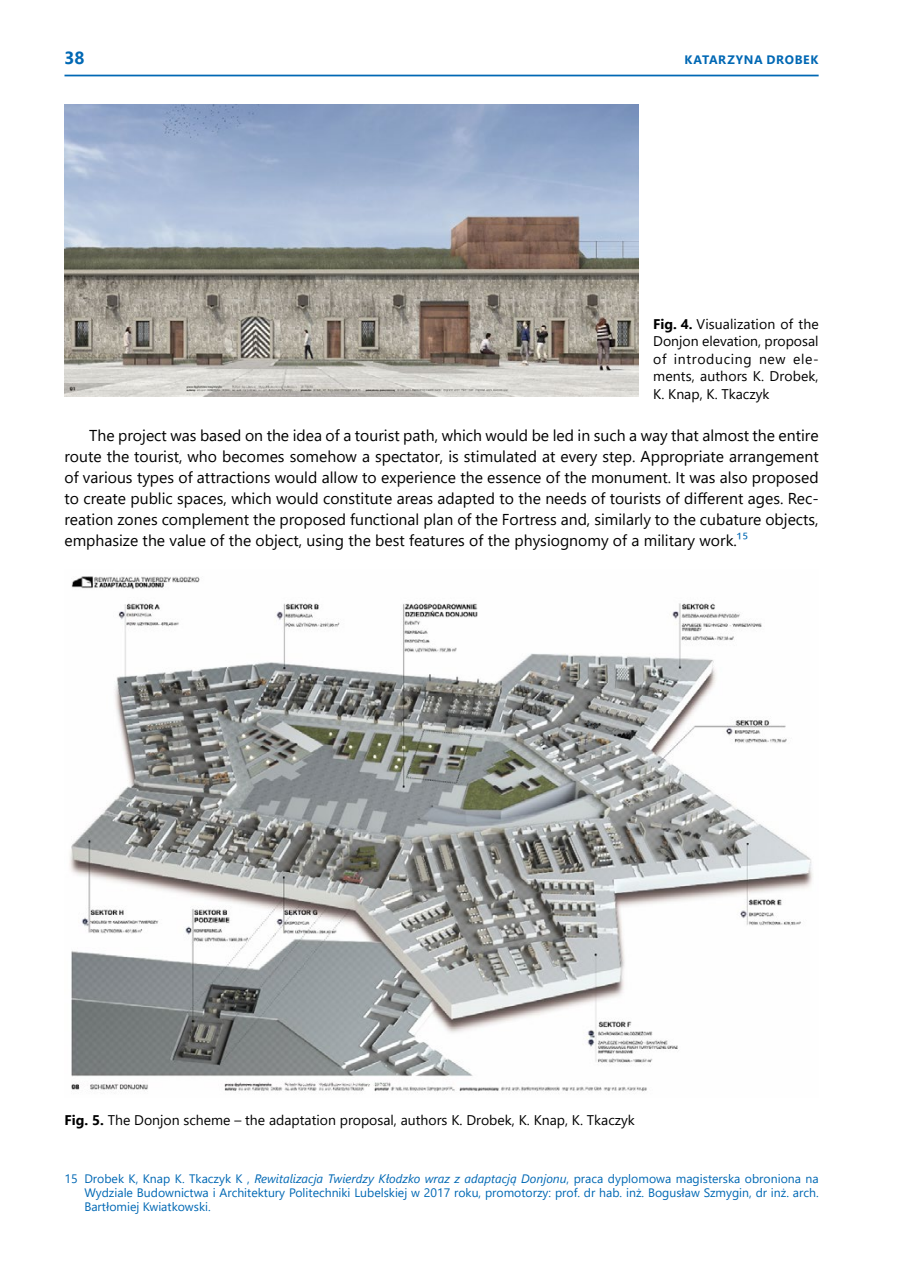
<style>
.page{position:relative;width:903px;height:1275px;background:#fff}
.page>*{position:absolute;margin:0;border:0;box-sizing:border-box;transform-origin:0 0}
.t1{font:700 17.5px "Segoe UI";color:#0068b4}
.t2{font:15.75px/21px "Segoe UI";color:#000;text-align:justify}
.t3{font:14px/17.5px "Segoe UI";color:#000;text-align:justify}
.t4{font:12.25px/14px "Segoe UI";color:#0068b4;text-align:justify}
.t5{font:700 12.25px "Segoe UI";letter-spacing:.055em;color:#0068b4}
.s1{font-weight:700}
.s2{color:#0068b4}
.s3{font-style:italic}
</style>
<div class="page">
<hr style="left:64px;top:75px;width:755px;height:1px;background:#0068b4">
<img style="left:64px;top:104px;width:574px;height:293px">
<img style="left:69px;top:576px;width:744px;height:517px">
<p class="t1" style="left:64px;top:42px;width:22px">38</p>
<p class="t5" style="left:684px;top:49px;width:19px">KATA</p>
<p class="t5" style="left:718px;top:49px;width:94px">RZYNA DROBEK</p>
<p class="t3" style="left:653px;top:314px;width:167px"><span class="s1">FIG. 4.</span> Visualization of the Donjon elevation, proposal of introducing new ele&shy;ments, authors K. Drobek, K. Knap, K. Tkaczyk</p>
<p class="t2" style="left:64px;top:424px;width:756px;text-indent:25px">The project was based on the idea of a tourist path, which would be led in such a way that almost the entire route the tourist, who becomes somehow a spectator, is stimulated at every step. Appropriate arrangement of various types of attractions would allow to experience the essence of the monument. It was also proposed to create public spaces, which would constitute areas adapted to the needs of tourists of different ages. Rec&shy;reation zones complement the proposed functional plan of the Fortress and, similarly to the cubature objects, emphasize the value of the object, using the best features of the physiognomy of a military work.<span class="s2">15</span></p>
<p class="t3" style="left:64px;top:1110px;width:572px"><span class="s1">FIG. 5.</span> The Donjon scheme – the adaptation proposal, authors K. Drobek, K. Knap, K. Tkaczyk</p>
<p class="t4" style="left:84px;top:1170px;width:736px;text-indent:-20px">15 Drobek K, Knap K. Tkaczyk K , <span class="s3">Rewitalizacja Twierdzy Kłodzko wraz z adaptacją Donjonu</span>, praca dyplomowa magisterska obroniona na Wydziale Budownictwa i Architektury Politechniki Lubelskiej w 2017 roku, promotorzy: prof. dr hab. inż. Bogusław Szmygin, dr inż. arch.<br>Bartłomiej Kwiatkowski.</p>
</div>
